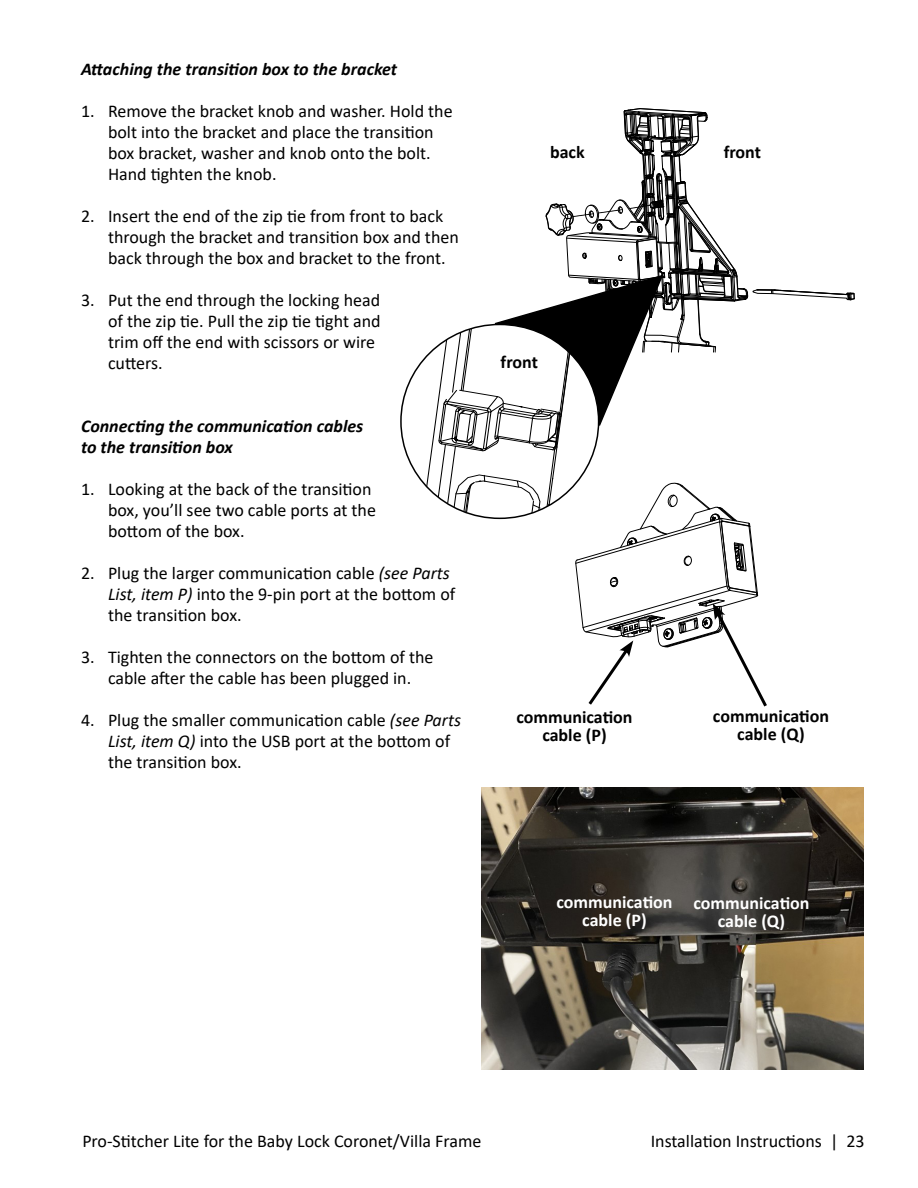
<style>
.page{position:relative;width:918px;height:1188px;background:#fff}
.page>*{position:absolute;margin:0;border:0;box-sizing:border-box;transform-origin:0 0}
.t1{font:18px/21px "Calibri";color:#000}
.t2{font:italic 700 18px/21px "Calibri";color:#000}
.t3{font:700 18px/18px "Calibri";color:#000;text-align:center}
.t4{font:700 18px/18px "Calibri";color:#fff;text-align:center}
.s1{font-style:italic}
</style>
<div class="page">
<svg style="left:401px;top:108px;width:454px;height:599px"></svg>
<img style="left:482px;top:788px;width:382px;height:282px">
<p class="t2" style="left:81px;top:58px;width:318px">Attaching the transition box to the bracket</p>
<p class="t1" style="left:108px;top:100px;width:346px;text-indent:-27px">1. Remove the bracket knob and washer. Hold the bolt into the bracket and place the transition box bracket, washer and knob onto the bolt.<br>Hand tighten the knob.</p>
<p class="t1" style="left:108px;top:205px;width:352px;text-indent:-27px">2. Insert the end of the zip tie from front to back through the bracket and transition box and then back through the box and bracket to the front.</p>
<p class="t1" style="left:108px;top:289px;width:274px;text-indent:-27px">3. Put the end through the locking head of the zip tie. Pull the zip tie tight and trim off the end with scissors or wire cutters.</p>
<p class="t2" style="left:81px;top:415px;width:284px">Connecting the communication cables to the transition box</p>
<p class="t1" style="left:108px;top:478px;width:270px;text-indent:-27px">1. Looking at the back of the transition box, you’ll see two cable ports at the bottom of the box.</p>
<p class="t1" style="left:108px;top:562px;width:349px;text-indent:-27px">2. Plug the larger communication cable <span class="s1">(see Parts<br>List, item P)</span> into the 9-pin port at the bottom of the transition box.</p>
<p class="t1" style="left:81px;top:646px;width:354px;text-align:center">3. Tighten the connectors on the bottom of the cable after the cable has been plugged in.</p>
<p class="t1" style="left:108px;top:709px;width:355px;text-indent:-27px">4. Plug the smaller communication cable <span class="s1">(see Parts<br>List, item Q)</span> into the USB port at the bottom of the transition box.</p>
<p class="t3" style="left:550px;top:143px;width:36px">back</p>
<p class="t3" style="left:724px;top:143px;width:39px">front</p>
<p class="t3" style="left:501px;top:353px;width:39px">front</p>
<p class="t3" style="left:516px;top:708px;width:118px">communication cable (P)</p>
<p class="t3" style="left:713px;top:706px;width:118px">communication cable (Q)</p>
<p class="t4" style="left:556px;top:893px;width:118px">communication cable (P)</p>
<p class="t4" style="left:693px;top:894px;width:118px">communication cable (Q)</p>
<p class="t1" style="left:82px;top:1130px;width:401px">Pro-Stitcher Lite for the Baby Lock Coronet/Villa Frame</p>
<p class="t1" style="left:651px;top:1130px;width:216px">Installation Instructions | 23</p>
</div>
